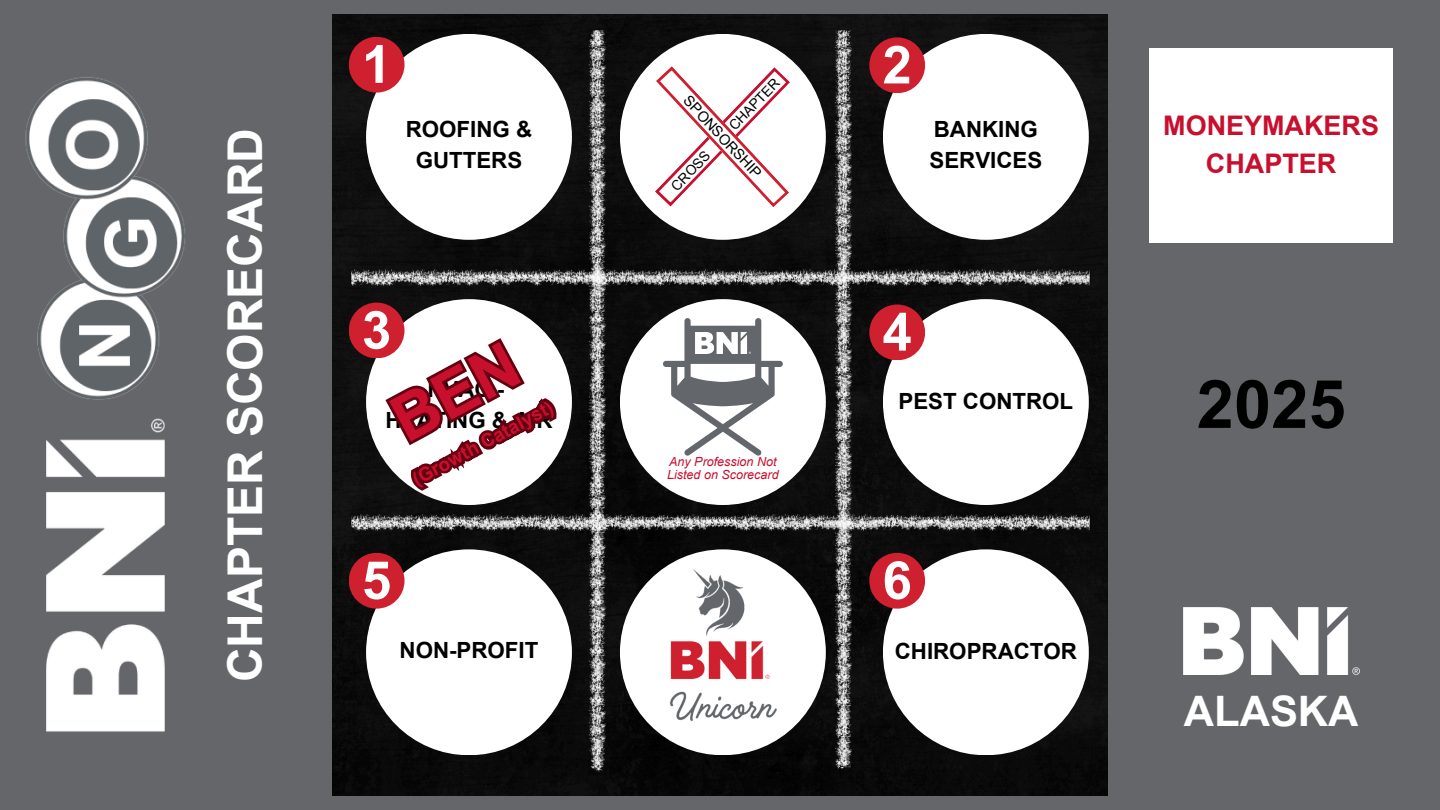
<style>
.page{position:relative;width:1440px;height:810px;background:#64666a}
.page>*{position:absolute;margin:0;border:0;box-sizing:border-box;transform-origin:0 0}
.t1{font:700 67px "Arial";color:#000}
.t2{font:700 52.6px "Arial";color:#fff}
.t3{font:700 48px "Arial";color:#fff}
.t4{font:700 42px "Arial";color:#fff}
.t5{font:700 27px/37.5px "Arial";color:#c8102e;text-align:center}
.t6{font:700 22.3px/30.8px "Arial";color:#000;text-align:center}
.t7{font:700 18.8px "Arial";color:#c8102e}
.t8{font:14.5px "Arial";color:#000}
.t9{font:13.8px "Arial";color:#000}
.t10{font:italic 12.5px/13px "Arial";color:#c8102e}
</style>
<div class="page">
<img style="left:25px;top:77px;width:160px;height:655px">
<img style="left:332px;top:14px;width:776px;height:782px">
<div style="left:620px;top:299px;width:206px;height:206px;background:#fff;border-radius:50%"></div>
<div style="left:883px;top:34px;width:206px;height:206px;background:#fff;border-radius:50%"></div>
<div style="left:620px;top:34px;width:206px;height:206px;background:#fff;border-radius:50%"></div>
<div style="left:366px;top:34px;width:206px;height:206px;background:#fff;border-radius:50%"></div>
<div style="left:366px;top:299px;width:206px;height:206px;background:#fff;border-radius:50%"></div>
<div style="left:883px;top:299px;width:206px;height:206px;background:#fff;border-radius:50%"></div>
<div style="left:366px;top:549px;width:206px;height:206px;background:#fff;border-radius:50%"></div>
<div style="left:883px;top:549px;width:206px;height:206px;background:#fff;border-radius:50%"></div>
<div style="left:349px;top:37px;width:56px;height:56px;background:#cf2030;border-radius:50%"></div>
<div style="left:349px;top:303px;width:56px;height:55px;background:#cf2030;border-radius:50%"></div>
<div style="left:349px;top:553px;width:56px;height:56px;background:#cf2030;border-radius:50%"></div>
<div style="left:869px;top:305px;width:56px;height:55px;background:#cf2030;border-radius:50%"></div>
<div style="left:869px;top:553px;width:56px;height:56px;background:#cf2030;border-radius:50%"></div>
<div style="left:869px;top:37px;width:56px;height:56px;background:#cf2030;border-radius:50%"></div>
<svg style="left:655px;top:66px;width:135px;height:141px"></svg>
<svg style="left:663px;top:318px;width:120px;height:138px"></svg>
<img style="left:696px;top:332px;width:54px;height:21px">
<div style="left:1150px;top:48px;width:243px;height:194px;background:#fff"></div>
<img style="left:1184px;top:608px;width:175px;height:67px">
<img style="left:616px;top:548px;width:207px;height:207px">
<svg style="left:382px;top:334px;width:187px;height:170px"></svg>
<h5 class="t3" style="left:219px;top:682px;width:556px;rotate:-90deg">CHAPTER SCORECARD</h5>
<p class="t2" style="left:362px;top:35px;width:31px">1</p>
<h5 class="t6" style="left:406px;top:114px;width:128px">ROOFING &amp;<br>GUTTERS</h5>
<h2 class="t2" style="left:362px;top:301px;width:31px">3</h2>
<p class="t6" style="left:385px;top:374px;width:169px">HVAC -<br>HEATING &amp; AIR</p>
<p class="t7" style="left:409px;top:471px;width:158px;rotate:-28deg">(Growth Catalyst)</p>
<p class="t2" style="left:362px;top:551px;width:31px">5</p>
<p class="t6" style="left:400px;top:635px;width:140px">NON-PROFIT</p>
<p class="t9" style="left:726px;top:123px;width:67px;rotate:-46deg">CHAPTER</p>
<p class="t8" style="left:692px;top:92px;width:108px;rotate:47deg">SPONSORSHIP</p>
<p class="t9" style="left:668px;top:183px;width:41px;rotate:-46deg">CROS</p>
<p class="t10" style="left:667px;top:455px;width:113px">Any Profession Not<br>Listed on Scorecard</p>
<p class="t2" style="left:883px;top:36px;width:31px">2</p>
<h6 class="t6" style="left:929px;top:114px;width:114px;text-align:left">BANKING<br>SERVICES</h6>
<p class="t2" style="left:883px;top:303px;width:31px">4</p>
<h5 class="t6" style="left:898px;top:386px;width:176px">PEST CONTROL</h5>
<h5 class="t2" style="left:883px;top:551px;width:31px">6</h5>
<p class="t6" style="left:895px;top:636px;width:184px">CHIROPRACTOR</p>
<p class="t5" style="left:1163px;top:107px;width:217px">MONEYMAKERS<br>CHAPTER</p>
<h5 class="t1" style="left:1197px;top:367px;width:151px">2025</h5>
<p class="t4" style="left:1184px;top:688px;width:176px">ALASKA</p>
</div>
